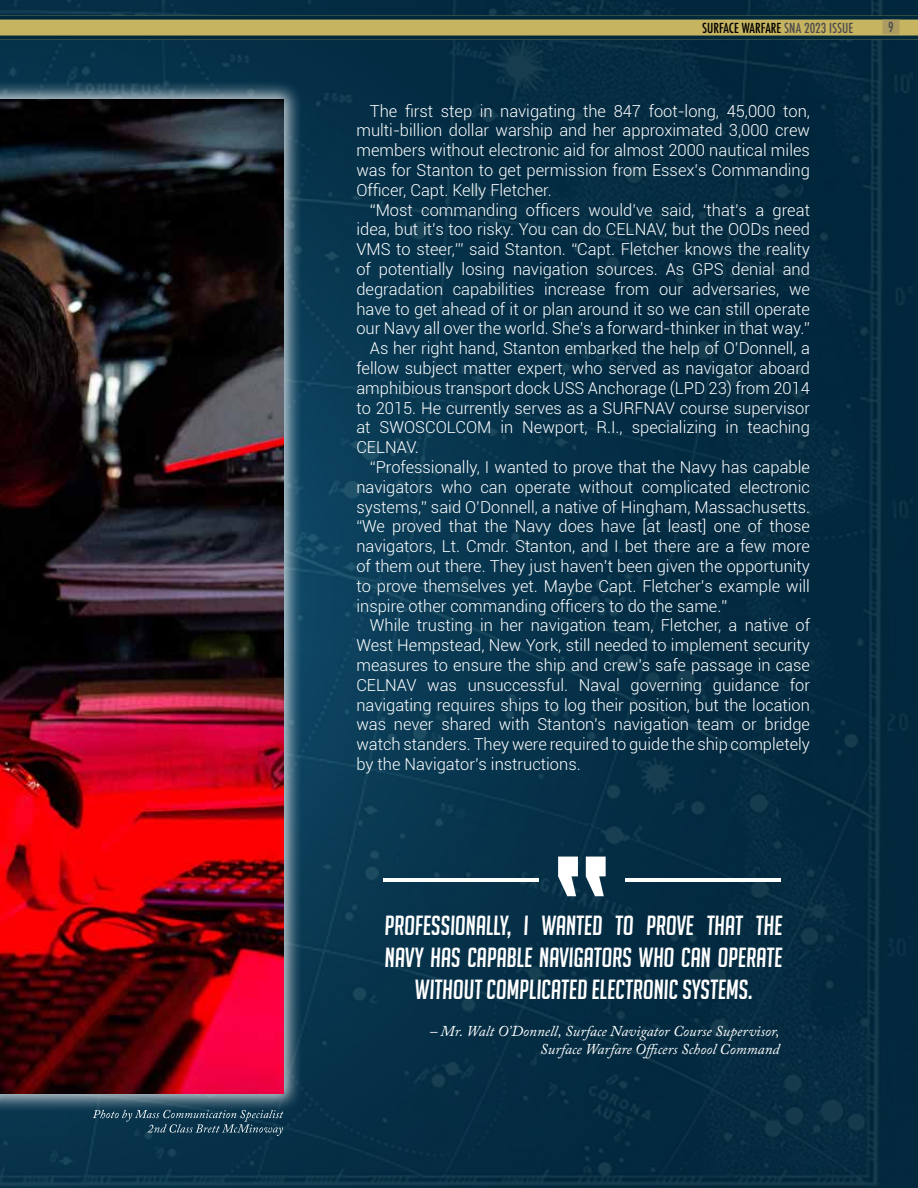
<style>
.page{position:relative;width:918px;height:1188px;background:#fff}
.page>*{position:absolute;margin:0;border:0;box-sizing:border-box;transform-origin:0 0}
.t1{font:italic 27px/32.4px "Big Noodle Titling";color:#fff;text-align:center}
.t2{font:300 16.5px/19.8px "Roboto";color:#fff;text-align:justify}
.t3{font:italic 15px/18px "Adobe Caslon Pro";letter-spacing:.005em;color:#fff;text-align:right}
.t4{font:500 condensed 13.5px "Futura";color:#000}
.t5{font:500 condensed 13.5px "Futura";color:#4e4d4d}
.s1{color:#4e4d4d}
</style>
<div class="page">
<img style="left:0;top:0;width:913px;height:1188px">
<svg style="left:558px;top:857px;width:20px;height:39px"></svg>
<svg style="left:586px;top:857px;width:20px;height:39px"></svg>
<hr style="left:626px;top:878px;width:155px;height:4px;background:#fff">
<hr style="left:383px;top:878px;width:155px;height:4px;background:#fff">
<div style="left:0;top:80px;width:302px;height:1032px;background:#fff;opacity:.75"></div>
<img style="left:0;top:99px;width:284px;height:994px">
<svg style="left:93px;top:1110px;width:191px;height:26px"></svg>
<div style="left:0;top:16px;width:918px;height:24px;background:#c7b461"></div>
<svg style="left:0;top:16px;width:918px;height:4px;fill:#00283b"></svg>
<svg style="left:0;top:36px;width:918px;height:4px;fill:#00283b"></svg>
<svg style="left:882px;top:19px;width:18px;height:15px"></svg>
<p class="t4" style="left:702px;top:19px;width:153px">SURFACE WARFARE <span class="s1">SNA 2023 ISSUE</span></p>
<p class="t5" style="left:888px;top:19px;width:7px">9</p>
<p class="t2" style="left:356px;top:100px;width:455px;text-indent:13px">The first step in navigating the 847 foot-long, 45,000 ton, multi-billion dollar warship and her approximated 3,000 crew members without electronic aid for almost 2000 nautical miles was for Stanton to get permission from Essex’s Commanding Officer, Capt. Kelly Fletcher.</p>
<p class="t2" style="left:370px;top:199px;width:442px">“Most commanding officers would’ve said, ‘that’s a great</p>
<p class="t2" style="left:356px;top:219px;width:455px">idea, but it’s too risky. You can do CELNAV, but the OODs need</p>
<p class="t2" style="left:356px;top:239px;width:455px">VMS to steer,’” said Stanton. “Capt. Fletcher knows the reality</p>
<p class="t2" style="left:356px;top:259px;width:455px">of potentially losing navigation sources. As GPS denial and</p>
<p class="t2" style="left:356px;top:279px;width:455px">degradation capabilities increase from our adversaries, we</p>
<p class="t2" style="left:356px;top:298px;width:455px">have to get ahead of it or plan around it so we can still operate</p>
<p class="t2" style="left:356px;top:318px;width:455px">our Navy all over the world. She’s a forward-thinker in that way.”</p>
<p class="t2" style="left:370px;top:338px;width:442px">As her right hand, Stanton embarked the help of O’Donnell, a</p>
<p class="t2" style="left:356px;top:358px;width:455px">fellow subject matter expert, who served as navigator aboard</p>
<p class="t2" style="left:356px;top:378px;width:455px">amphibious transport dock USS Anchorage (LPD 23) from 2014</p>
<p class="t2" style="left:356px;top:397px;width:455px">to 2015. He currently serves as a SURFNAV course supervisor</p>
<p class="t2" style="left:356px;top:417px;width:455px">at SWOSCOLCOM in Newport, R.I., specializing in teaching</p>
<p class="t2" style="left:356px;top:437px;width:64px">CELNAV.</p>
<p class="t2" style="left:370px;top:457px;width:442px">“Professionally, I wanted to prove that the Navy has capable</p>
<p class="t2" style="left:356px;top:477px;width:455px">navigators who can operate without complicated electronic</p>
<p class="t2" style="left:356px;top:496px;width:455px">systems,” said O’Donnell, a native of Hingham, Massachusetts.</p>
<p class="t2" style="left:356px;top:516px;width:455px">“We proved that the Navy does have [at least] one of those</p>
<p class="t2" style="left:356px;top:536px;width:455px">navigators, Lt. Cmdr. Stanton, and I bet there are a few more</p>
<p class="t2" style="left:356px;top:556px;width:455px">of them out there. They just haven’t been given the opportunity</p>
<p class="t2" style="left:356px;top:576px;width:455px">to prove themselves yet. Maybe Capt. Fletcher’s example will</p>
<p class="t2" style="left:356px;top:595px;width:372px">inspire other commanding officers to do the same.”</p>
<p class="t2" style="left:370px;top:615px;width:442px">While trusting in her navigation team, Fletcher, a native of</p>
<p class="t2" style="left:356px;top:635px;width:455px">West Hempstead, New York, still needed to implement security</p>
<p class="t2" style="left:356px;top:655px;width:455px">measures to ensure the ship and crew’s safe passage in case</p>
<p class="t2" style="left:356px;top:675px;width:455px">CELNAV was unsuccessful. Naval governing guidance for</p>
<p class="t2" style="left:356px;top:694px;width:455px">navigating requires ships to log their position, but the location</p>
<p class="t2" style="left:356px;top:714px;width:455px">was never shared with Stanton’s navigation team or bridge</p>
<p class="t2" style="left:356px;top:734px;width:455px">watch standers. They were required to guide the ship completely</p>
<p class="t2" style="left:356px;top:754px;width:226px">by the Navigator’s instructions.</p>
<h1 class="t1" style="left:385px;top:909px;width:399px">PROFESSIONALLY, I WANTED TO PROVE THAT THE<br>NAVY HAS CAPABLE NAVIGATORS WHO CAN OPERATE<br>WITHOUT COMPLICATED ELECTRONIC SYSTEMS.</h1>
<p class="t3" style="left:430px;top:1021px;width:351px">– Mr. Walt O’Donnell, Surface Navigator Course Supervisor,<br>Surface Warfare Officers School Command</p>
</div>
